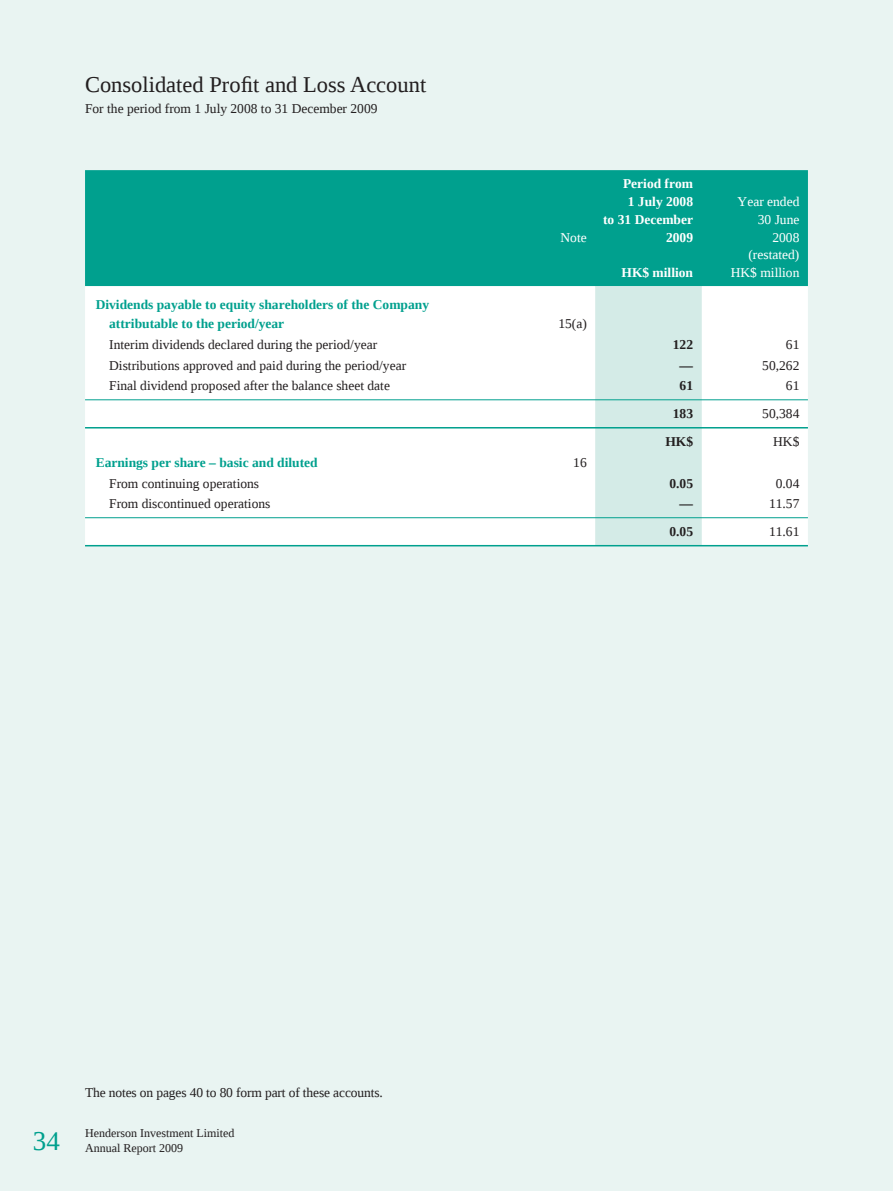
<style>
.page{position:relative;width:893px;height:1191px;background:#fff}
.page>*{position:absolute;margin:0;border:0;box-sizing:border-box;transform-origin:0 0}
.t1{font:27px "Liberation Serif";color:#00a08e}
.t2{font:22.5px "Liberation Serif";color:#231f20}
.t3{font:13.5px "Liberation Serif";color:#231f20}
.t4{font:700 13.5px/19.5px "Liberation Serif";color:#00a08e}
.t5{font:700 13.5px/18px "Liberation Serif";color:#fff;text-align:right}
.t6{font:13.5px/18px "Liberation Serif";color:#fff;text-align:right}
.t7{font:700 13.5px "Liberation Serif";color:#231f20}
.t8{font:12px "Liberation Serif";color:#231f20}
</style>
<div class="page">
<div style="left:0;top:0;width:893px;height:1190px;background:#e9f4f2"></div>
<div style="left:85px;top:170px;width:723px;height:116px;background:#00a08e"></div>
<div style="left:85px;top:287px;width:723px;height:257px;background:#fff"></div>
<div style="left:595px;top:286px;width:107px;height:259px;background:#d4ebe7"></div>
<hr style="left:85px;top:545px;width:723px;height:1px;background:#00a08e">
<hr style="left:85px;top:517px;width:723px;height:1px;background:#00a08e">
<hr style="left:85px;top:427px;width:723px;height:1px;background:#00a08e">
<hr style="left:85px;top:399px;width:723px;height:1px;background:#00a08e">
<p class="t2" style="left:85px;top:71px;width:343px">Consolidated Profit and Loss Account</p>
<p class="t3" style="left:85px;top:101px;width:294px">For the period from 1 July 2008 to 31 December 2009</p>
<p class="t4" style="left:109px;top:294px;width:321px;text-indent:-14px">Dividends payable to equity shareholders of the Company attributable to the period/year</p>
<p class="t6" style="left:561px;top:228px;width:28px">Note</p>
<p class="t3" style="left:558px;top:316px;width:30px">15(a)</p>
<p class="t5" style="left:603px;top:174px;width:91px">Period from<br>1 July 2008<br>to 31 December<br>2009</p>
<p class="t5" style="left:621px;top:264px;width:73px">HK$ million</p>
<p class="t6" style="left:738px;top:192px;width:63px">Year ended<br>30 June<br>2008</p>
<p class="t6" style="left:731px;top:246px;width:70px">(restated)<br>HK$ million</p>
<p class="t3" style="left:109px;top:336px;width:270px">Interim dividends declared during the period/year</p>
<p class="t7" style="left:673px;top:336px;width:22px">122</p>
<p class="t3" style="left:786px;top:336px;width:15px">61</p>
<p class="t3" style="left:109px;top:358px;width:298px">Distributions approved and paid during the period/year</p>
<p class="t7" style="left:680px;top:358px;width:15px">—</p>
<p class="t3" style="left:762px;top:358px;width:39px">50,262</p>
<p class="t3" style="left:109px;top:378px;width:282px">Final dividend proposed after the balance sheet date</p>
<p class="t7" style="left:680px;top:378px;width:15px">61</p>
<p class="t3" style="left:786px;top:378px;width:15px">61</p>
<p class="t7" style="left:673px;top:406px;width:22px">183</p>
<p class="t3" style="left:762px;top:406px;width:39px">50,384</p>
<p class="t7" style="left:665px;top:434px;width:29px">HK$</p>
<p class="t3" style="left:773px;top:434px;width:28px">HK$</p>
<p class="t4" style="left:96px;top:452px;width:224px">Earnings per share – basic and diluted</p>
<p class="t3" style="left:573px;top:454px;width:15px">16</p>
<p class="t3" style="left:109px;top:476px;width:151px">From continuing operations</p>
<p class="t7" style="left:669px;top:476px;width:25px">0.05</p>
<p class="t3" style="left:776px;top:476px;width:25px">0.04</p>
<p class="t3" style="left:109px;top:496px;width:163px">From discontinued operations</p>
<p class="t7" style="left:680px;top:496px;width:15px">—</p>
<p class="t3" style="left:769px;top:496px;width:32px">11.57</p>
<p class="t7" style="left:669px;top:524px;width:25px">0.05</p>
<p class="t3" style="left:769px;top:524px;width:32px">11.61</p>
<p class="t3" style="left:85px;top:1084px;width:299px">The notes on pages 40 to 80 form part of these accounts.</p>
<p class="t8" style="left:85px;top:1126px;width:151px">Henderson Investment Limited</p>
<p class="t1" style="left:33px;top:1125px;width:28px">34</p>
<p class="t8" style="left:85px;top:1140px;width:99px">Annual Report 2009</p>
</div>
